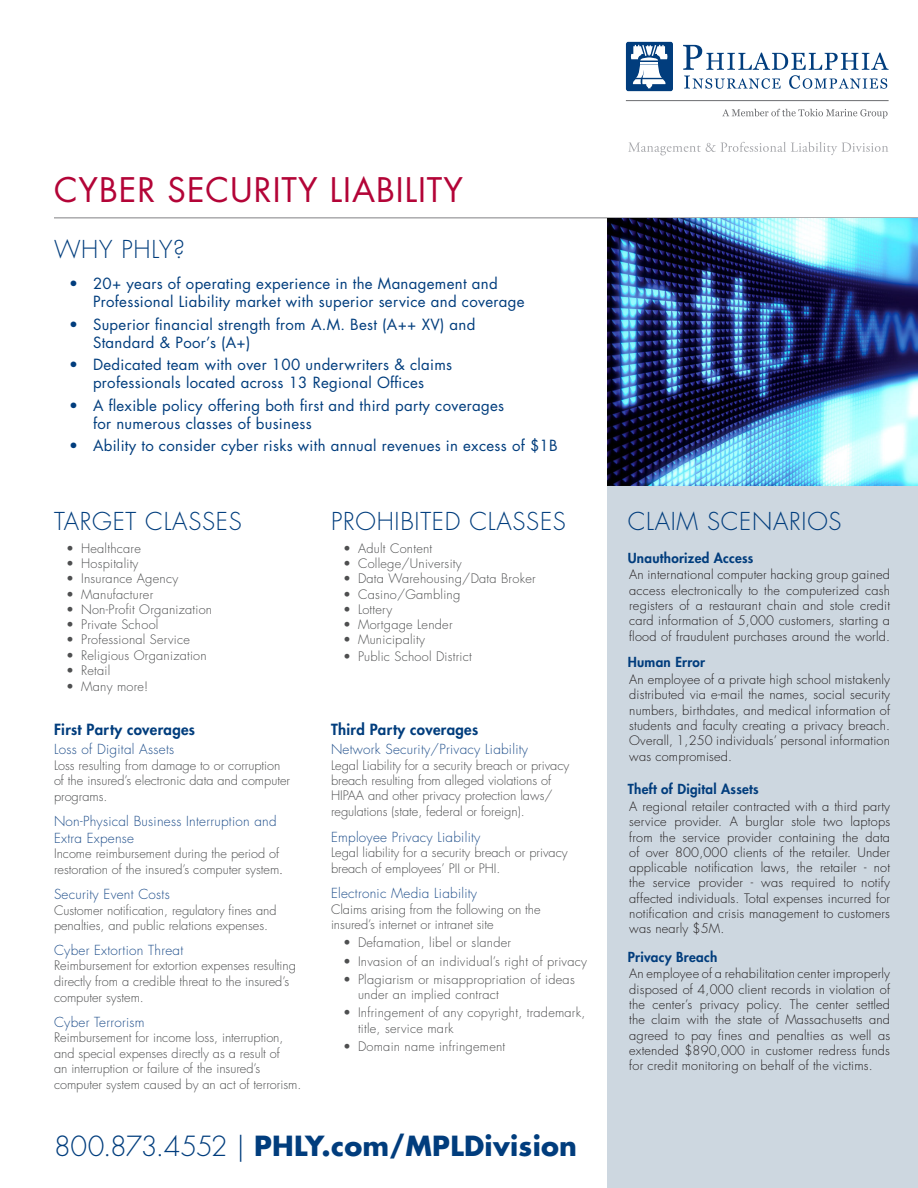
<style>
.page{position:relative;width:918px;height:1188px;background:#fff}
.page>*{position:absolute;margin:0;border:0;box-sizing:border-box;transform-origin:0 0}
.t1{font:33px "Futura";letter-spacing:.03em;color:#b30437}
.t2{font:700 27px "Futura";letter-spacing:.01em;color:#013d7d}
.t3{font:300 24px "Futura";letter-spacing:.03em;color:#013d7d}
.t4{font:15px/18px "Futura";letter-spacing:.02em;color:#013d7d}
.t5{font:800 15px "Futura";letter-spacing:.02em;color:#013d7d}
.t6{font:300 13.5px "Futura";letter-spacing:.02em;color:#21508c}
.t7{font:800 13.5px "Futura";letter-spacing:.02em;color:#013d7d}
.Paragraph_Style_1{font:300 12.75px/15.3px "Futura";letter-spacing:.015em;color:#231f20;text-align:justify}
.t8{font:300 12.75px "Futura";color:#4e4f50}
.t9{font:300 12.75px/15.3px "Futura";letter-spacing:.02em;color:#4e4f50}
.s1{color:#231f20}
.s2{font-weight:300}
</style>
<div class="page">
<div style="left:608px;top:474px;width:310px;height:714px;background:#cdd7e0"></div>
<div style="left:626px;top:42px;width:47px;height:49px;background:#013d7d;border-radius:2px"></div>
<svg style="left:683px;top:45px;width:206px;height:44px"></svg>
<svg style="left:630px;top:45px;width:38px;height:43px"></svg>
<hr style="left:626px;top:100px;width:263px;height:1px;background:#6c6d70">
<svg style="left:722px;top:109px;width:166px;height:9px"></svg>
<svg style="left:628px;top:142px;width:260px;height:13px"></svg>
<hr style="left:54px;top:218px;width:864px;height:1px;background:#808083">
<img style="left:608px;top:218px;width:310px;height:268px">
<p class="t1" style="left:54px;top:168px;width:411px">CYBER SECURITY LIABILITY</p>
<p class="t3" style="left:54px;top:234px;width:132px">WHY PHLY?</p>
<p class="t4" style="left:93px;top:275px;width:433px;text-indent:-24px">• 20+ years of operating experience in the Management and<br>Professional Liability market with superior service and coverage</p>
<p class="t4" style="left:93px;top:315px;width:384px;text-indent:-24px">• Superior financial strength from A.M. Best (A++ XV) and<br>Standard &amp; Poor’s (A+)</p>
<p class="t4" style="left:69px;top:356px;width:385px;text-align:center">• Dedicated team with over 100 underwriters &amp; claims professionals located across 13 Regional Offices</p>
<p class="t4" style="left:93px;top:396px;width:413px;text-indent:-24px">• A flexible policy offering both first and third party coverages for numerous classes of business</p>
<p class="t4" style="left:69px;top:437px;width:490px">• Ability to consider cyber risks with annual revenues in excess of $1B</p>
<p class="t3" style="left:54px;top:507px;width:189px">TARGET CLASSES</p>
<p class="t9" style="left:66px;top:541px;width:76px">• Healthcare</p>
<p class="t9" style="left:66px;top:556px;width:74px">• Hospitality</p>
<p class="t9" style="left:66px;top:571px;width:114px">• Insurance Agency</p>
<p class="t9" style="left:66px;top:587px;width:89px">• Manufacturer</p>
<p class="t9" style="left:66px;top:602px;width:148px">• Non-Profit Organization</p>
<p class="t9" style="left:66px;top:617px;width:94px">• Private School</p>
<p class="t9" style="left:66px;top:632px;width:125px">• Professional Service</p>
<p class="t9" style="left:66px;top:648px;width:142px">• Religious Organization</p>
<p class="t8" style="left:66px;top:663px;width:46px">• Retail</p>
<p class="t9" style="left:66px;top:679px;width:84px">• Many more!</p>
<p class="t5" style="left:54px;top:720px;width:143px">First Party coverages</p>
<p class="t6" style="left:54px;top:741px;width:122px">Loss of Digital Assets</p>
<p class="t8" style="left:54px;top:757px;width:228px">Loss resulting from damage to or corruption</p>
<p class="t8" style="left:54px;top:773px;width:238px">of the insured’s electronic data and computer</p>
<p class="t8" style="left:54px;top:789px;width:55px">programs.</p>
<p class="t6" style="left:54px;top:813px;width:224px">Non-Physical Business Interruption and</p>
<p class="t6" style="left:54px;top:829px;width:82px">Extra Expense</p>
<p class="t8" style="left:54px;top:845px;width:227px">Income reimbursement during the period of</p>
<p class="t8" style="left:54px;top:862px;width:231px">restoration of the insured’s computer system<span class="s1">.</span></p>
<p class="t6" style="left:54px;top:886px;width:117px">Security Event Costs</p>
<p class="t8" style="left:54px;top:902px;width:224px">Customer notification, regulatory fines and</p>
<p class="t8" style="left:54px;top:917px;width:216px">penalties, and public relations expenses.</p>
<p class="t6" style="left:54px;top:942px;width:131px">Cyber Extortion Threat</p>
<p class="t8" style="left:54px;top:958px;width:244px">Reimbursement for extortion expenses resulting</p>
<p class="t8" style="left:54px;top:973px;width:237px">directly from a credible threat to the insured’s</p>
<p class="t8" style="left:54px;top:989px;width:91px">computer system.</p>
<p class="t6" style="left:54px;top:1014px;width:92px">Cyber Terrorism</p>
<p class="t8" style="left:54px;top:1030px;width:231px">Reimbursement for income loss, interruption,</p>
<p class="t8" style="left:54px;top:1045px;width:227px">and special expenses directly as a result of</p>
<p class="t8" style="left:54px;top:1061px;width:208px">an interruption or failure of the insured’s</p>
<p class="t8" style="left:54px;top:1077px;width:249px">computer system caused by an act of terrorism.</p>
<p class="t3" style="left:331px;top:507px;width:236px">PROHIBITED CLASSES</p>
<p class="t9" style="left:343px;top:541px;width:91px">• Adult Content</p>
<p class="t9" style="left:343px;top:556px;width:120px">• College/University</p>
<p class="t9" style="left:343px;top:571px;width:194px">• Data Warehousing/Data Broker</p>
<p class="t9" style="left:343px;top:587px;width:119px">• Casino/Gambling</p>
<p class="t9" style="left:343px;top:602px;width:51px">• Lottery</p>
<p class="t9" style="left:343px;top:617px;width:111px">• Mortgage Lender</p>
<p class="t9" style="left:343px;top:632px;width:83px">• Municipality</p>
<p class="t9" style="left:343px;top:649px;width:130px">• Public School District</p>
<p class="t5" style="left:331px;top:720px;width:149px">Third Party coverages</p>
<p class="t6" style="left:331px;top:741px;width:199px">Network Security/Privacy Liability</p>
<p class="t8" style="left:331px;top:757px;width:240px">Legal Liability for a security breach or privacy</p>
<p class="t8" style="left:331px;top:773px;width:222px">breach resulting from alleged violations of</p>
<p class="t8" style="left:331px;top:788px;width:223px">HIPAA and other privacy protection laws/</p>
<p class="t8" style="left:331px;top:804px;width:195px">regulations (state, federal or foreign).</p>
<p class="t6" style="left:331px;top:829px;width:151px">Employee Privacy Liability</p>
<p class="t8" style="left:331px;top:845px;width:238px">Legal liability for a security breach or privacy</p>
<p class="t8" style="left:331px;top:861px;width:171px">breach of employees’ PII or PHI.</p>
<p class="t6" style="left:331px;top:885px;width:148px">Electronic Media Liability</p>
<p class="t8" style="left:331px;top:901px;width:211px">Claims arising from the following on the</p>
<p class="t8" style="left:331px;top:917px;width:164px">insured’s internet or intranet site</p>
<p class="t9" style="left:343px;top:935px;width:170px">• Defamation, libel or slander</p>
<p class="t9" style="left:343px;top:954px;width:246px">• Invasion of an individual’s right of privacy</p>
<p class="t9" style="left:358px;top:972px;width:218px;text-indent:-15px">• Plagiarism or misappropriation of ideas under an implied contract</p>
<p class="t9" style="left:358px;top:1006px;width:229px;text-indent:-15px">• Infringement of any copyright, trademark, title, service mark</p>
<p class="t9" style="left:343px;top:1039px;width:164px">• Domain name infringement</p>
<p class="t2" style="left:54px;top:1128px;width:525px"><span class="s2">800.873.4552 |</span> PHLY.com/MPLDivision</p>
<p class="t3" style="left:628px;top:507px;width:215px">CLAIM SCENARIOS</p>
<p class="t7" style="left:628px;top:549px;width:127px">Unauthorized Access</p>
<p class="Paragraph_Style_1" style="left:629px;top:567px;width:262px">An international computer hacking group gained access electronically to the computerized cash registers of a restaurant chain and stole credit card information of 5,000 customers, starting a flood of fraudulent purchases around the world.</p>
<p class="t7" style="left:628px;top:654px;width:79px">Human Error</p>
<p class="Paragraph_Style_1" style="left:629px;top:672px;width:262px">An employee of a private high school mistakenly distributed via e-mail the names, social security numbers, birthdates, and medical information of students and faculty creating a privacy breach.<br>Overall, 1,250 individuals’ personal information was compromised.</p>
<p class="t7" style="left:628px;top:781px;width:132px">Theft of Digital Assets</p>
<p class="Paragraph_Style_1" style="left:629px;top:799px;width:262px">A regional retailer contracted with a third party service provider. A burglar stole two laptops from the service provider containing the data of over 800,000 clients of the retailer. Under applicable notification laws, the retailer - not the service provider - was required to notify affected individuals. Total expenses incurred for notification and crisis management to customers was nearly $5M.</p>
<p class="t7" style="left:628px;top:948px;width:91px">Privacy Breach</p>
<p class="Paragraph_Style_1" style="left:629px;top:966px;width:262px">An employee of a rehabilitation center improperly disposed of 4,000 client records in violation of the center’s privacy policy. The center settled the claim with the state of Massachusetts and agreed to pay fines and penalties as well as extended $890,000 in customer redress funds for credit monitoring on behalf of the victims.</p>
</div>
